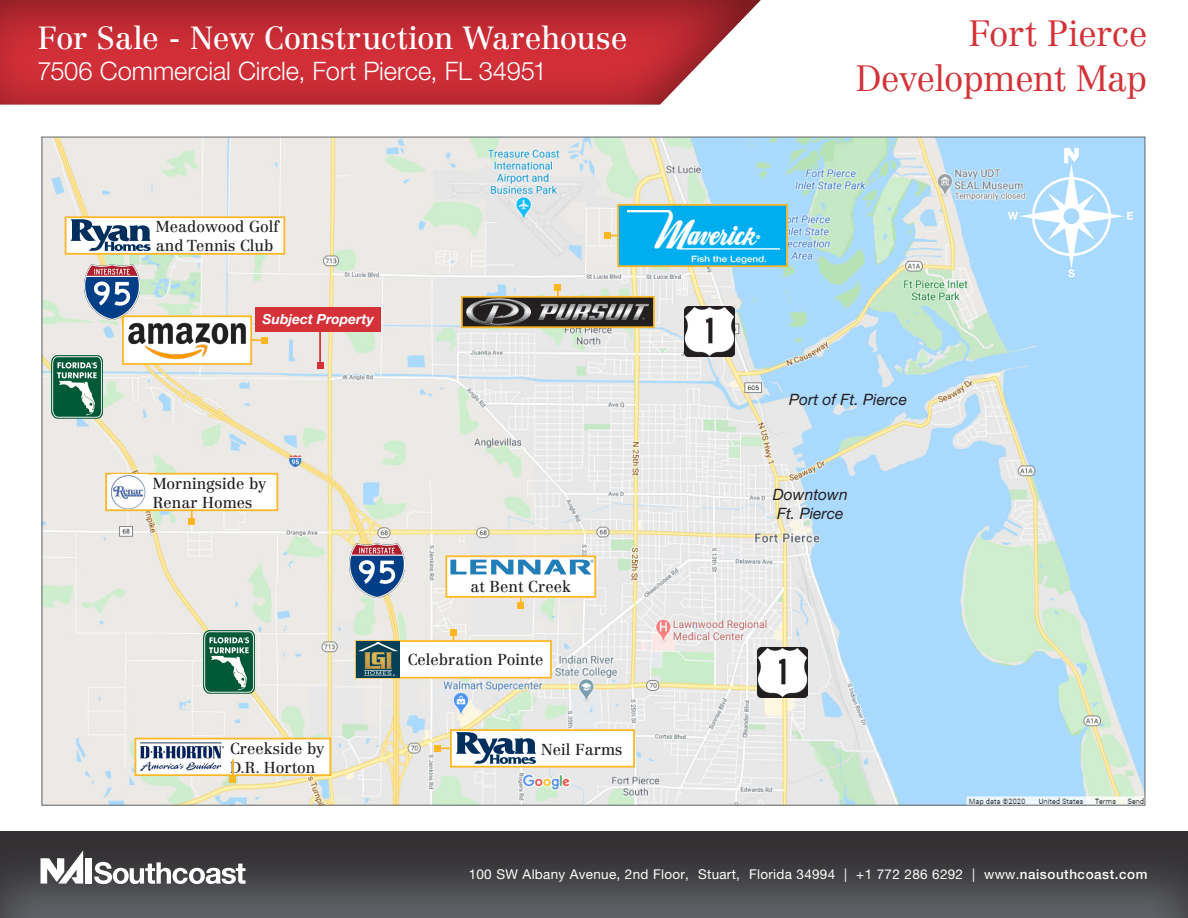
<style>
.page{position:relative;width:1188px;height:918px;background:#fff}
.page>*{position:absolute;margin:0;border:0;box-sizing:border-box;transform-origin:0 0}
.t1{font:300 36px/45px "Centennial LT Std";letter-spacing:-.025em;color:#d43238;text-align:right}
.t2{font:31.5px "Centennial LT Std";letter-spacing:-.015em;color:#fff}
.t3{font:300 25.5px "Helvetica Neue LT Std";letter-spacing:-.005em;color:#fff}
.t4{font:15.6px/18.8px "Centennial LT Std";color:#231f20}
.t5{font:italic 15.6px "Helvetica Neue LT Std";color:#231f20}
.t6{font:italic 700 13.95px "Helvetica Neue LT Std";color:#fff}
.t7{font:13.5px "Helvetica Neue LT Std";letter-spacing:.02em;color:#fff}
.s1{font-weight:500}
</style>
<div class="page">
<div style="left:0;top:830px;width:1188px;height:88px;background:#231f20;opacity:.75"></div>
<div style="left:0;top:0;width:762px;height:106px;background:#231f20;opacity:.51"></div>
<div style="left:85px;top:858px;width:7px;height:26px;background:#fff"></div>
<svg style="left:41px;top:850px;width:42px;height:34px"></svg>
<svg style="left:94px;top:862px;width:152px;height:22px"></svg>
<img style="left:44px;top:139px;width:1099px;height:665px">
<div style="left:450px;top:629px;width:7px;height:7px;background:#ffb622"></div>
<div style="left:355px;top:640px;width:197px;height:39px;background:#fff;border:2px solid #ffb622"></div>
<svg style="left:356px;top:641px;width:44px;height:37px"></svg>
<img style="left:359px;top:642px;width:38px;height:33px">
<div style="left:517px;top:603px;width:7px;height:6px;background:#ffb622"></div>
<div style="left:446px;top:556px;width:149px;height:41px;background:#fff"></div>
<svg style="left:450px;top:560px;width:143px;height:14px"></svg>
<div style="left:445px;top:555px;width:151px;height:43px;border:2px solid #ffb622"></div>
<div style="left:105px;top:473px;width:173px;height:38px;background:#fff;border:2px solid #ffb622"></div>
<img style="left:111px;top:475px;width:36px;height:34px">
<svg style="left:191px;top:509px;width:2px;height:9px"></svg>
<div style="left:188px;top:518px;width:7px;height:7px;background:#ffb622"></div>
<div style="left:135px;top:738px;width:196px;height:38px;background:#fff;border:2px solid #ffb622"></div>
<svg style="left:138px;top:740px;width:3px;height:31px"></svg>
<img style="left:141px;top:740px;width:83px;height:31px">
<hr style="left:232px;top:759px;width:2px;height:20px;background:#ffb622">
<div style="left:229px;top:776px;width:7px;height:7px;background:#ffb622"></div>
<img style="left:85px;top:265px;width:54px;height:54px">
<img style="left:204px;top:631px;width:51px;height:62px">
<img style="left:685px;top:307px;width:49px;height:49px">
<img style="left:52px;top:356px;width:51px;height:62px">
<img style="left:350px;top:543px;width:54px;height:55px">
<img style="left:758px;top:648px;width:49px;height:49px">
<div style="left:604px;top:232px;width:7px;height:7px;background:#ffb622"></div>
<div style="left:618px;top:205px;width:169px;height:61px;background:#00aeef"></div>
<img style="left:628px;top:211px;width:152px;height:53px">
<div style="left:617px;top:204px;width:171px;height:63px;border:2px solid #ffb622"></div>
<svg style="left:252px;top:339px;width:9px;height:2px"></svg>
<div style="left:261px;top:337px;width:7px;height:7px;background:#ffb622"></div>
<img style="left:125px;top:318px;width:124px;height:44px">
<div style="left:122px;top:315px;width:130px;height:50px;border:2px solid #ffb622"></div>
<div style="left:554px;top:284px;width:7px;height:7px;background:#ffb622"></div>
<img style="left:465px;top:299px;width:184px;height:26px">
<div style="left:461px;top:296px;width:194px;height:32px;border:2px solid #ffb622"></div>
<div style="left:65px;top:216px;width:220px;height:39px;background:#fff;border:2px solid #ffb622"></div>
<svg style="left:70px;top:219px;width:81px;height:32px"></svg>
<div style="left:434px;top:745px;width:7px;height:7px;background:#ffb622"></div>
<div style="left:450px;top:729px;width:185px;height:39px;background:#fff;border:2px solid #ffb622"></div>
<svg style="left:437px;top:732px;width:99px;height:32px"></svg>
<svg style="left:1008px;top:148px;width:125px;height:129px;background:#b7dffe"></svg>
<hr style="left:319px;top:312px;width:2px;height:53px;background:#d43238">
<div style="left:317px;top:362px;width:7px;height:7px;background:#d43238"></div>
<div style="left:256px;top:307px;width:125px;height:24px;background:#d43238"></div>
<p class="t2" style="left:38px;top:19px;width:592px">For Sale - New Construction Warehouse</p>
<p class="t3" style="left:38px;top:56px;width:511px">7506 Commercial Circle, Fort Pierce, FL 34951</p>
<p class="t4" style="left:156px;top:218px;width:124px">Meadowood Golf and Tennis Club</p>
<p class="t6" style="left:263px;top:310px;width:113px">Subject Property</p>
<p class="t4" style="left:153px;top:474px;width:115px">Morningside by<br>Renar Homes</p>
<p class="t4" style="left:230px;top:739px;width:96px">Creekside by<br>D.R. Horton</p>
<p class="t4" style="left:470px;top:577px;width:102px">at Bent Creek</p>
<p class="t4" style="left:408px;top:650px;width:137px">Celebration Pointe</p>
<p class="t4" style="left:541px;top:740px;width:83px">Neil Farms</p>
<p class="t1" style="left:855px;top:11px;width:294px">Fort Pierce<br>Development Map</p>
<p class="t5" style="left:789px;top:390px;width:119px">Port of Ft. Pierce</p>
<p class="t5" style="left:773px;top:485px;width:76px">Downtown</p>
<p class="t5" style="left:777px;top:504px;width:68px">Ft. Pierce</p>
<p class="t7" style="left:469px;top:866px;width:680px">100 SW Albany Avenue, 2nd Floor, Stuart, Florida 34994 | +1 772 286 6292 | www.<span class="s1">naisouthcoast.com</span></p>
</div>
